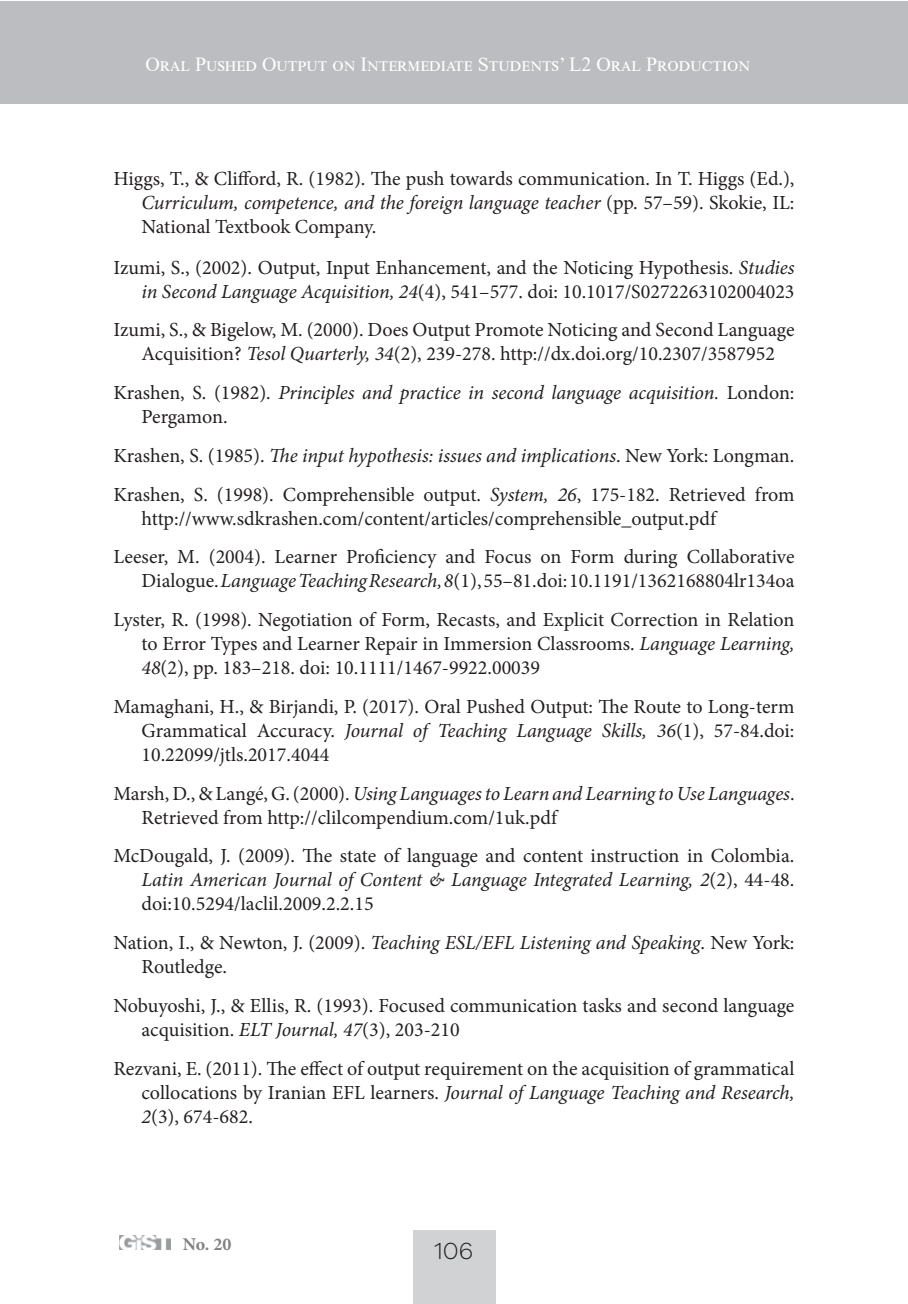
<style>
.page{position:relative;width:908px;height:1304px;background:#fff}
.page>*{position:absolute;margin:0;border:0;box-sizing:border-box;transform-origin:0 0}
.t1{font:300 24px "Galano Grotesque";color:#231f20}
.t2{font:20px/24px "Minion Pro";color:#231f20}
.t3{font:italic 20px/24px "Minion Pro";letter-spacing:-.005em;color:#231f20}
.t4{font:20px "Times New Roman";letter-spacing:.03em;color:#fff}
.t5{font:700 18px "Minion Pro";color:#808285}
.s1{font-style:italic}
.s2{font-style:normal}
</style>
<div class="page">
<div style="left:412px;top:1230px;width:83px;height:74px;background:#d1d2d4"></div>
<img style="left:120px;top:1236px;width:51px;height:13px">
<div style="left:0;top:1px;width:907px;height:102px;background:#bcbdc0"></div>
<p class="t4" style="left:145px;top:50px;width:604px">Oral Pushed Output on Intermediate Students’ L2 Oral Production</p>
<p class="t2" style="left:141px;top:166px;width:654px;text-align:justify;text-indent:-28px">Higgs, T., &amp; Clifford, R. (1982). The push towards communication. In T. Higgs (Ed.), <span class="s1">Curriculum, competence, and the foreign language teacher</span> (pp. 57–59). Skokie, IL:<br>National Textbook Company.</p>
<p class="t2" style="left:113px;top:255px;width:682px;text-align:right">Izumi, S., (2002). Output, Input Enhancement, and the Noticing Hypothesis. <span class="s1">Studies in Second Language Acquisition, 24</span>(4), 541–577. doi: 10.1017/S0272263102004023</p>
<p class="t2" style="left:113px;top:318px;width:682px;text-align:center">Izumi, S., &amp; Bigelow, M. (2000). Does Output Promote Noticing and Second Language<br>Acquisition? <span class="s1">Tesol Quarterly, 34</span>(2), 239-278. http://dx.doi.org/10.2307/3587952</p>
<p class="t3" style="left:141px;top:381px;width:654px;text-indent:-28px"><span class="s2">Krashen, S. (1982).</span> Principles and practice in second language acquisition. <span class="s2">London:<br>Pergamon.</span></p>
<p class="t2" style="left:113px;top:436px;width:682px;line-height:38.8px">Krashen, S. (1985). <span class="s1">The input hypothesis: issues and implications</span>. New York: Longman.<br>Krashen, S. (1998). Comprehensible output. <span class="s1">System, 26</span>, 175-182. Retrieved from</p>
<p class="t2" style="left:113px;top:499px;width:682px;line-height:38.8px;text-indent:28px">http://www.sdkrashen.com/content/articles/comprehensible_output.pdf<br>Leeser, M. (2004). Learner Proficiency and Focus on Form during Collaborative</p>
<p class="t2" style="left:113px;top:562px;width:682px;line-height:38.8px;text-align:right">Dialogue. <span class="s1">Language Teaching Research, 8</span>(1), 55–81.doi: 10.1191/1362168804lr134oa<br>Lyster, R. (1998). Negotiation of Form, Recasts, and Explicit Correction in Relation</p>
<p class="t2" style="left:141px;top:632px;width:654px">to Error Types and Learner Repair in Immersion Classrooms. <span class="s1">Language Learning,<br>48</span>(2), pp. 183–218. doi: 10.1111/1467-9922.00039</p>
<p class="t2" style="left:141px;top:695px;width:654px;text-align:justify;text-indent:-28px">Mamaghani, H., &amp; Birjandi, P. (2017). Oral Pushed Output: The Route to Long-term Grammatical Accuracy. <span class="s1">Journal of Teaching Language Skills, 36</span>(1), 57-84.doi:<br>10.22099/jtls.2017.4044</p>
<p class="t2" style="left:141px;top:781px;width:654px;text-indent:-28px">Marsh, D., &amp; Langé, G. (2000). <span class="s1">Using Languages to Learn and Learning to Use Languages</span>.<br>Retrieved from http://clilcompendium.com/1uk.pdf</p>
<p class="t2" style="left:141px;top:844px;width:654px;text-align:justify;text-indent:-28px">McDougald, J. (2009). The state of language and content instruction in Colombia.<br><span class="s1">Latin American Journal of Content &amp; Language Integrated Learning, 2</span>(2), 44-48. doi:10.5294/laclil.2009.2.2.15</p>
<p class="t2" style="left:141px;top:931px;width:654px;text-indent:-28px">Nation, I., &amp; Newton, J. (2009). <span class="s1">Teaching ESL/EFL Listening and Speaking</span>. New York:<br>Routledge.</p>
<p class="t2" style="left:141px;top:993px;width:654px;text-indent:-28px">Nobuyoshi, J., &amp; Ellis, R. (1993). Focused communication tasks and second language acquisition. <span class="s1">ELT Journal, 47</span>(3), 203-210</p>
<p class="t2" style="left:141px;top:1056px;width:654px;text-align:justify;text-indent:-28px">Rezvani, E. (2011). The effect of output requirement on the acquisition of grammatical collocations by Iranian EFL learners. <span class="s1">Journal of Language Teaching and Research, 2</span>(3), 674-682.</p>
<p class="t5" style="left:183px;top:1232px;width:50px">No. 20</p>
<p class="t1" style="left:434px;top:1237px;width:40px">106</p>
</div>
